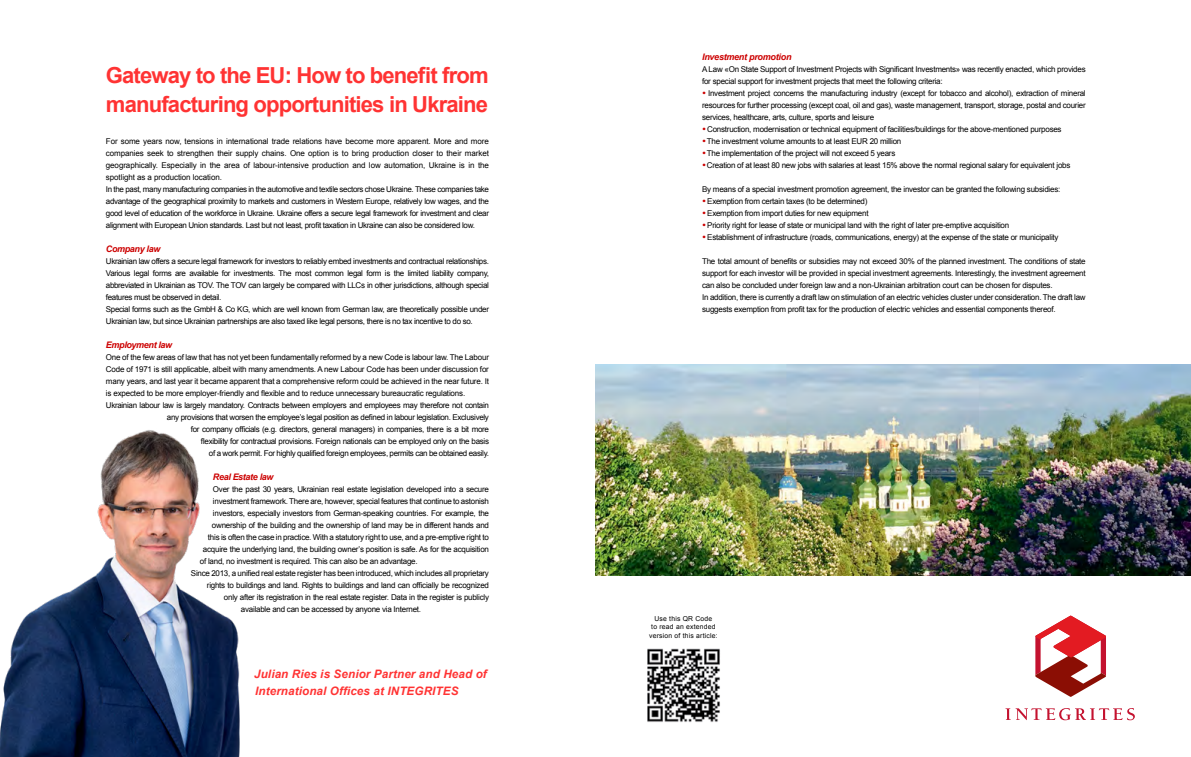
<style>
.page{position:relative;width:1191px;height:757px;background:#fff}
.page>*{position:absolute;margin:0;border:0;box-sizing:border-box;transform-origin:0 0}
.t1{font:700 22.1px/28.7px "Arial";letter-spacing:-.04em;color:#f33}
.t2{font:italic 700 11.6px/16.3px "Arial";letter-spacing:.01em;color:#f33}
.t3{font:italic 700 9px "Arial";letter-spacing:-.04em;color:#c00}
.t4{font:8px/12px "Arial";letter-spacing:-.03em;color:#000}
.t5{font:6.8px/8.5px "Arial";letter-spacing:.03em;color:#000;text-align:center}
.s1{font-weight:700;font-style:italic;font-size:9px;color:#c00}
</style>
<div class="page">
<img style="left:0;top:430px;width:240px;height:327px">
<svg style="left:1005px;top:708px;width:129px;height:12px"></svg>
<svg style="left:1035px;top:616px;width:71px;height:81px"></svg>
<img style="left:647px;top:648px;width:73px;height:74px">
<img style="left:595px;top:364px;width:596px;height:212px">
<h1 class="t1" style="left:106px;top:62px;width:384px">Gateway to the EU: How to benefit from manufacturing opportunities in Ukraine</h1>
<p class="t4" style="left:106px;top:135px;width:384px">For some years now, tensions in international trade relations have become more apparent. More and more companies seek to strengthen their supply chains. One option is to bring production closer to their market geographically. Especially in the area of labour-intensive production and low automation, Ukraine is in the spotlight as a production location.<br>In the past, many manufacturing companies in the automotive and textile sectors chose Ukraine. These companies take advantage of the geographical proximity to markets and customers in Western Europe, relatively low wages, and the good level of education of the workforce in Ukraine. Ukraine offers a secure legal framework for investment and clear alignment with European Union standards. Last but not least, profit taxation in Ukraine can also be considered low.</p>
<p class="t3" style="left:106px;top:243px;width:56px">Company law</p>
<p class="t4" style="left:106px;top:255px;width:384px">Ukrainian law offers a secure legal framework for investors to reliably embed investments and contractual relationships.<br>Various legal forms are available for investments. The most common legal form is the limited liability company, abbreviated in Ukrainian as TOV. The TOV can largely be compared with LLCs in other jurisdictions, although special features must be observed in detail.<br>Special forms such as the GmbH &amp; Co KG, which are well known from German law, are theoretically possible under Ukrainian law, but since Ukrainian partnerships are also taxed like legal persons, there is no tax incentive to do so.</p>
<p class="t3" style="left:106px;top:339px;width:68px">Employment law</p>
<p class="t4" style="left:106px;top:351px;width:384px">One of the few areas of law that has not yet been fundamentally reformed by a new Code is labour law. The Labour</p>
<p class="t4" style="left:106px;top:363px;width:384px">Code of 1971 is still applicable, albeit with many amendments. A new Labour Code has been under discussion for</p>
<p class="t4" style="left:106px;top:375px;width:384px">many years, and last year it became apparent that a comprehensive reform could be achieved in the near future. It</p>
<p class="t4" style="left:106px;top:387px;width:361px">is expected to be more employer-friendly and flexible and to reduce unnecessary bureaucratic regulations.</p>
<p class="t4" style="left:106px;top:399px;width:384px">Ukrainian labour law is largely mandatory. Contracts between employers and employees may therefore not contain</p>
<p class="t4" style="left:167px;top:411px;width:323px">any provisions that worsen the employee’s legal position as defined in labour legislation. Exclusively</p>
<p class="t4" style="left:191px;top:423px;width:299px">for company officials (e.g. directors, general managers) in companies, there is a bit more</p>
<p class="t4" style="left:201px;top:435px;width:289px">flexibility for contractual provisions. Foreign nationals can be employed only on the basis</p>
<p class="t4" style="left:209px;top:447px;width:281px">of a work permit. For highly qualified foreign employees, permits can be obtained easily.</p>
<p class="t3" style="left:213px;top:471px;width:62px">Real Estate law</p>
<p class="t4" style="left:213px;top:483px;width:277px">Over the past 30 years, Ukrainian real estate legislation developed into a secure</p>
<p class="t4" style="left:213px;top:495px;width:277px">investment framework. There are, however, special features that continue to astonish</p>
<p class="t4" style="left:213px;top:507px;width:277px">investors, especially investors from German-speaking countries. For example, the</p>
<p class="t4" style="left:212px;top:519px;width:278px">ownership of the building and the ownership of land may be in different hands and</p>
<p class="t4" style="left:208px;top:531px;width:282px">this is often the case in practice. With a statutory right to use, and a pre-emptive right to</p>
<p class="t4" style="left:203px;top:543px;width:287px">acquire the underlying land, the building owner’s position is safe. As for the acquisition</p>
<p class="t4" style="left:200px;top:555px;width:219px">of land, no investment is required. This can also be an advantage.</p>
<p class="t4" style="left:191px;top:567px;width:299px">Since 2013, a unified real estate register has been introduced, which includes all proprietary</p>
<p class="t4" style="left:207px;top:579px;width:283px">rights to buildings and land. Rights to buildings and land can officially be recognized</p>
<p class="t4" style="left:224px;top:591px;width:266px">only after its registration in the real estate register. Data in the register is publicly</p>
<p class="t4" style="left:241px;top:603px;width:182px">available and can be accessed by anyone via Internet.</p>
<h2 class="t2" style="left:254px;top:666px;width:234px">Julian Ries is Senior Partner and Head of<br>International Offices at INTEGRITES</h2>
<p class="t3" style="left:702px;top:51px;width:91px">Investment promotion</p>
<p class="t4" style="left:702px;top:63px;width:385px">A Law «On State Support of Investment Projects with Significant Investments» was recently enacted, which provides for special support for investment projects that meet the following criteria:</p>
<p class="t4" style="left:702px;top:87px;width:385px;text-align:justify"><span class="s1">•</span> Investment project concerns the manufacturing industry (except for tobacco and alcohol), extraction of mineral resources for further processing (except coal, oil and gas), waste management, transport, storage, postal and courier services, healthcare, arts, culture, sports and leisure</p>
<p class="t4" style="left:702px;top:123px;width:361px"><span class="s1">•</span> Construction, modernisation or technical equipment of facilities/buildings for the above-mentioned purposes</p>
<p class="t4" style="left:702px;top:135px;width:201px"><span class="s1">•</span> The investment volume amounts to at least EUR 20 million</p>
<p class="t4" style="left:702px;top:147px;width:195px"><span class="s1">•</span> The implementation of the project will not exceed 5 years</p>
<p class="t4" style="left:702px;top:159px;width:370px"><span class="s1">•</span> Creation of at least 80 new jobs with salaries at least 15% above the normal regional salary for equivalent jobs</p>
<p class="t4" style="left:702px;top:183px;width:360px">By means of a special investment promotion agreement, the investor can be granted the following subsidies:</p>
<p class="t4" style="left:702px;top:195px;width:167px"><span class="s1">•</span> Exemption from certain taxes (to be determined)</p>
<p class="t4" style="left:702px;top:207px;width:168px"><span class="s1">•</span> Exemption from import duties for new equipment</p>
<p class="t4" style="left:702px;top:219px;width:309px"><span class="s1">•</span> Priority right for lease of state or municipal land with the right of later pre-emptive acquisition</p>
<p class="t4" style="left:702px;top:231px;width:358px"><span class="s1">•</span> Establishment of infrastructure (roads, communications, energy) at the expense of the state or municipality</p>
<p class="t4" style="left:702px;top:255px;width:385px">The total amount of benefits or subsidies may not exceed 30% of the planned investment. The conditions of state support for each investor will be provided in special investment agreements. Interestingly, the investment agreement can also be concluded under foreign law and a non-Ukrainian arbitration court can be chosen for disputes.<br>In addition, there is currently a draft law on stimulation of an electric vehicles cluster under consideration. The draft law suggests exemption from profit tax for the production of electric vehicles and essential components thereof.</p>
<p class="t5" style="left:649px;top:614px;width:70px">Use this QR Code<br>to read an extended version of this article:</p>
</div>
